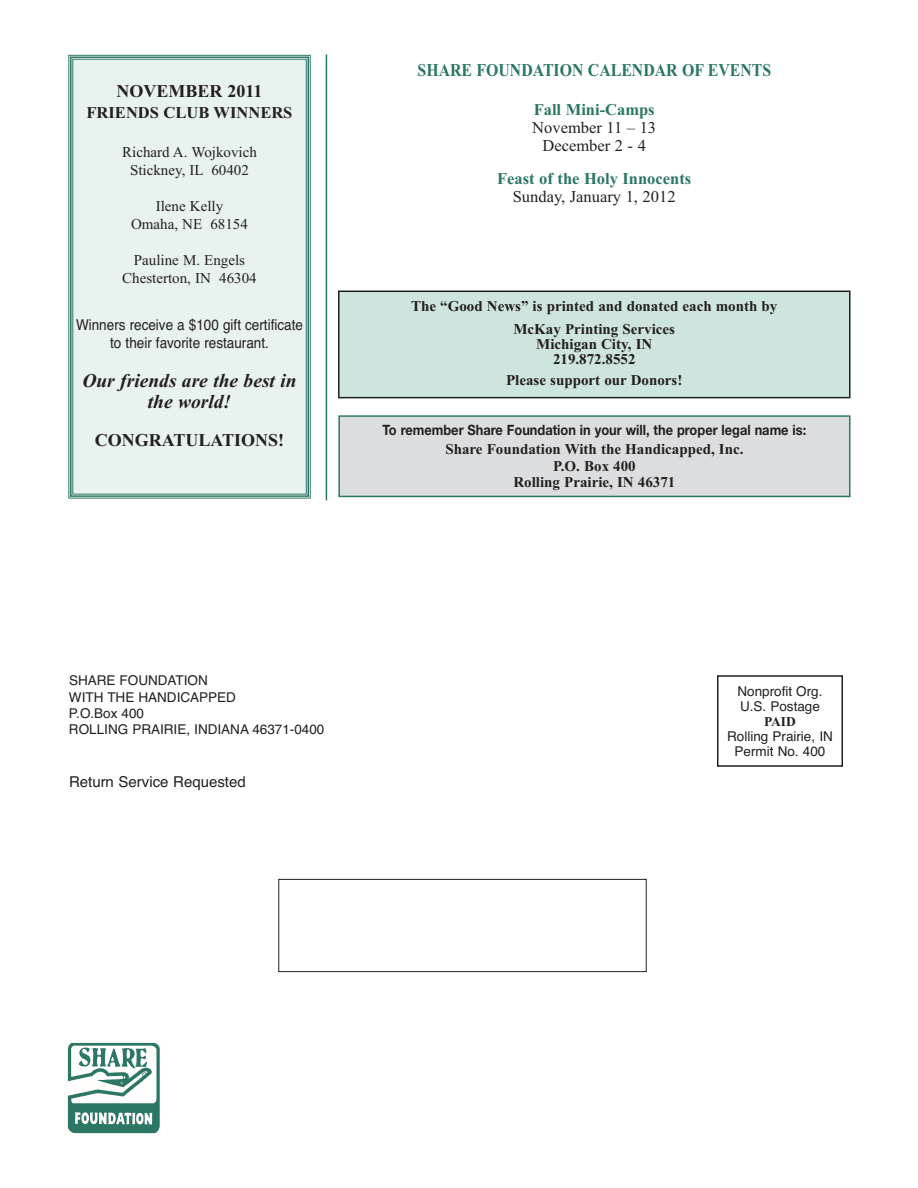
<style>
.page{position:relative;width:918px;height:1188px;background:#fff}
.page>*{position:absolute;margin:0;border:0;box-sizing:border-box;transform-origin:0 0}
.t1{font:italic 700 19.5px/21px "Times New Roman";color:#231f20;text-align:center}
.t2{font:700 18px "Times New Roman";color:#2b7664;scale:.88 1}
.t3{font:700 18px "Times New Roman";color:#231f20}
.t4{font:16.5px/18px "Times New Roman";color:#231f20;text-align:center}
.t5{font:700 16.5px "Times New Roman";color:#2b7664}
.t6{font:700 16.5px "Times New Roman";color:#231f20}
.t7{font:700 15px/16.5px "Times New Roman";color:#231f20;text-align:center}
.t8{font:15px/18px "Times New Roman";color:#231f20;text-align:center}
.t9{font:15px/18px "Helvetica";color:#231f20;text-align:center;scale:.9 1}
.t10{font:15px "Helvetica";color:#231f20}
.t11{font:700 14.25px "Helvetica Neue";color:#231f20;scale:.9 1}
.t12{font:13.5px/16.2px "Helvetica";color:#231f20}
.t13{font:700 13.5px "Times New Roman";color:#231f20}
</style>
<div class="page">
<div style="left:717px;top:675px;width:126px;height:92px;border:2px solid #231f20"></div>
<img style="left:67px;top:1042px;width:93px;height:92px">
<div style="left:278px;top:879px;width:369px;height:93px;border:1px solid #231f20"></div>
<hr style="left:326px;top:54px;width:1px;height:446px;background:#2b7664">
<div style="left:73px;top:59px;width:233px;height:435px;background:#e8f2ef"></div>
<div style="left:70px;top:57px;width:239px;height:440px;border:2px solid #2b7664"></div>
<div style="left:72px;top:59px;width:235px;height:435px;border:1px solid #2b7664"></div>
<div style="left:340px;top:417px;width:509px;height:79px;background:#dcdddf"></div>
<div style="left:338px;top:415px;width:512px;height:82px;border:2px solid #2b7664"></div>
<div style="left:339px;top:291px;width:511px;height:107px;background:#cee4de"></div>
<div style="left:338px;top:291px;width:512px;height:107px;border:2px solid #231f20"></div>
<p class="t3" style="left:117px;top:79px;width:147px">NOVEMBER 2011</p>
<p class="t6" style="left:87px;top:101px;width:207px">FRIENDS CLUB WINNERS</p>
<p class="t8" style="left:122px;top:142px;width:136px">Richard A. Wojkovich<br>Stickney, IL 60402</p>
<p class="t8" style="left:131px;top:196px;width:118px">Ilene Kelly<br>Omaha, NE 68154</p>
<p class="t8" style="left:122px;top:250px;width:136px">Pauline M. Engels<br>Chesterton, IN 46304</p>
<p class="t9" style="left:76px;top:316px;width:254px">Winners receive a $100 gift certificate to their favorite restaurant.</p>
<h1 class="t1" style="left:82px;top:370px;width:216px">Our friends are the best in the world!</h1>
<p class="t3" style="left:95px;top:427px;width:191px">CONGRATULATIONS!</p>
<p class="t2" style="left:418px;top:57px;width:403px">SHARE FOUNDATION CALENDAR OF EVENTS</p>
<p class="t5" style="left:534px;top:98px;width:122px">Fall Mini-Camps</p>
<p class="t4" style="left:532px;top:118px;width:125px">November 11 – 13<br>December 2 - 4</p>
<p class="t5" style="left:497px;top:167px;width:196px">Feast of the Holy Innocents</p>
<p class="t4" style="left:513px;top:187px;width:164px">Sunday, January 1, 2012</p>
<p class="t7" style="left:411px;top:295px;width:368px;line-height:22.5px">The “Good News” is printed and donated each month by<br>McKay Printing Services</p>
<p class="t7" style="left:536px;top:336px;width:118px;line-height:15px">Michigan City, IN<br>219.872.8552</p>
<p class="t7" style="left:506px;top:371px;width:178px">Please support our Donors!</p>
<p class="t11" style="left:383px;top:421px;width:472px">To remember Share Foundation in your will, the proper legal name is:</p>
<p class="t7" style="left:445px;top:441px;width:300px">Share Foundation With the Handicapped, Inc.<br>P.O. Box 400<br>Rolling Prairie, IN 46371</p>
<p class="t12" style="left:69px;top:673px;width:257px">SHARE FOUNDATION<br>WITH THE HANDICAPPED<br>P.O.Box 400<br>ROLLING PRAIRIE, INDIANA 46371-0400</p>
<p class="t10" style="left:69px;top:770px;width:178px">Return Service Requested</p>
<p class="t12" style="left:737px;top:684px;width:87px;line-height:15px">Nonprofit Org.<br>U.S. Postage</p>
<p class="t13" style="left:764px;top:712px;width:33px">PAID</p>
<p class="t12" style="left:727px;top:729px;width:107px;line-height:15px;text-align:center">Rolling Prairie, IN<br>Permit No. 400</p>
</div>
